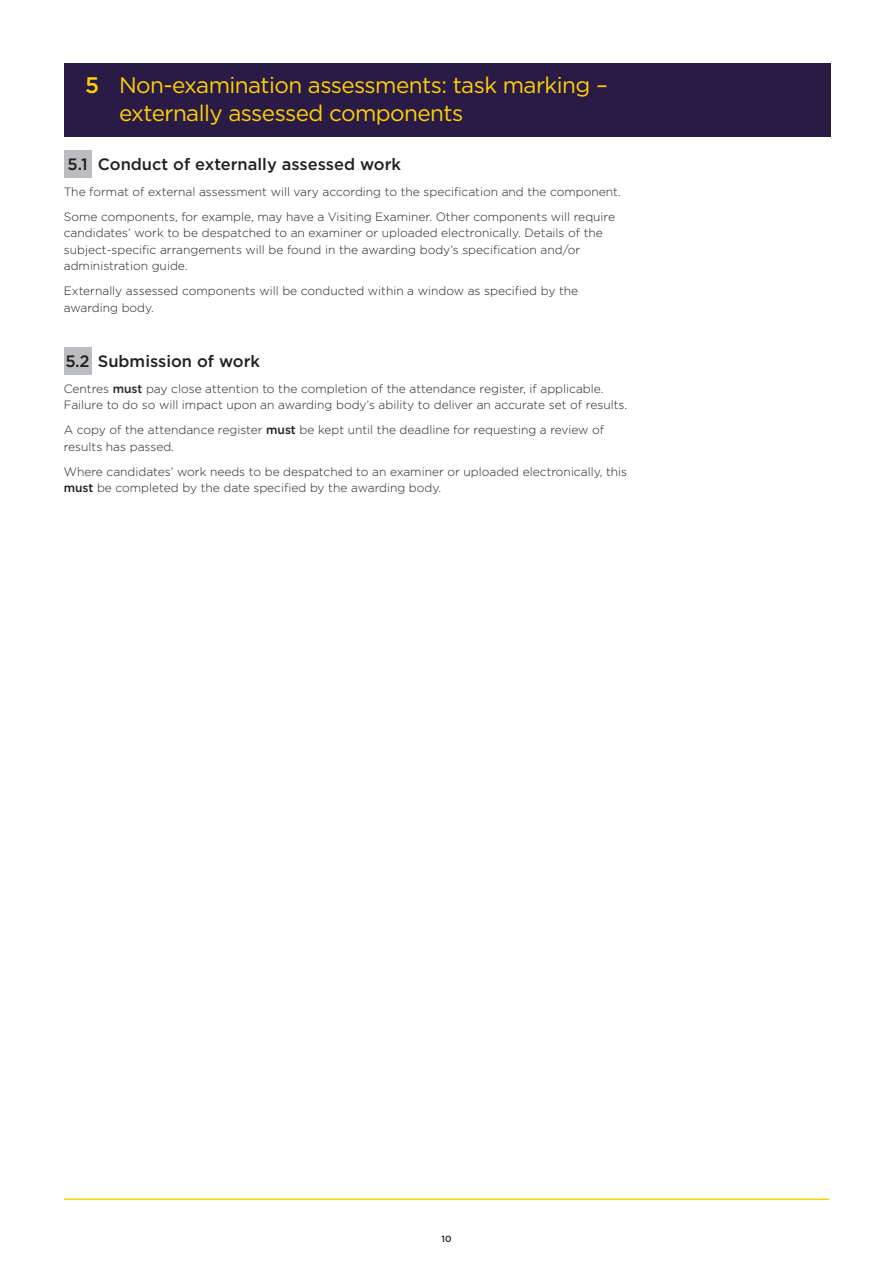
<style>
.page{position:relative;width:893px;height:1263px;background:#fff}
.page>*{position:absolute;margin:0;border:0;box-sizing:border-box;transform-origin:0 0}
.Heading_1_Bold{font:22.5px/28.5px "Gotham";letter-spacing:-.025em;color:#fed105}
.NEW_LARGE_NUMBERS{font:500 16.5px "Gotham";color:#231f20}
.V3_MAIN_POINT{font:300 12px/16.5px "Gotham";color:#231f20}
.Body_Copy{font:500 9px "Gotham";color:#231f20}
.s1{font-weight:500}
</style>
<div class="page">
<div style="left:64px;top:348px;width:27px;height:27px;background:#bcbdc0"></div>
<div style="left:64px;top:150px;width:27px;height:28px;background:#bcbdc0"></div>
<div style="left:64px;top:64px;width:767px;height:73px;background:#2a1b46"></div>
<hr style="left:64px;top:1198px;width:765px;height:2px;background:#fed105">
<p class="Heading_1_Bold" style="left:119px;top:70px;width:490px;text-indent:-34px"><span class="s1">5</span> Non-examination assessments: task marking – externally assessed components</p>
<p class="NEW_LARGE_NUMBERS" style="left:67px;top:155px;width:335px">5.1 Conduct of externally assessed work</p>
<p class="V3_MAIN_POINT" style="left:64px;top:183px;width:559px">The format of external assessment will vary according to the specification and the component.</p>
<p class="V3_MAIN_POINT" style="left:64px;top:208px;width:553px">Some components, for example, may have a Visiting Examiner. Other components will require candidates’ work to be despatched to an examiner or uploaded electronically. Details of the subject-specific arrangements will be found in the awarding body’s specification and/or administration guide.</p>
<p class="V3_MAIN_POINT" style="left:64px;top:283px;width:516px">Externally assessed components will be conducted within a window as specified by the awarding body.</p>
<p class="NEW_LARGE_NUMBERS" style="left:65px;top:352px;width:196px">5.2 Submission of work</p>
<p class="V3_MAIN_POINT" style="left:64px;top:380px;width:565px">Centres <span class="s1">must</span> pay close attention to the completion of the attendance register, if applicable.<br>Failure to do so will impact upon an awarding body’s ability to deliver an accurate set of results.</p>
<p class="V3_MAIN_POINT" style="left:64px;top:422px;width:542px">A copy of the attendance register <span class="s1">must</span> be kept until the deadline for requesting a review of results has passed.</p>
<p class="V3_MAIN_POINT" style="left:64px;top:463px;width:565px">Where candidates’ work needs to be despatched to an examiner or uploaded electronically, this <span class="s1">must</span> be completed by the date specified by the awarding body.</p>
<p class="Body_Copy" style="left:441px;top:1233px;width:12px">10</p>
</div>
